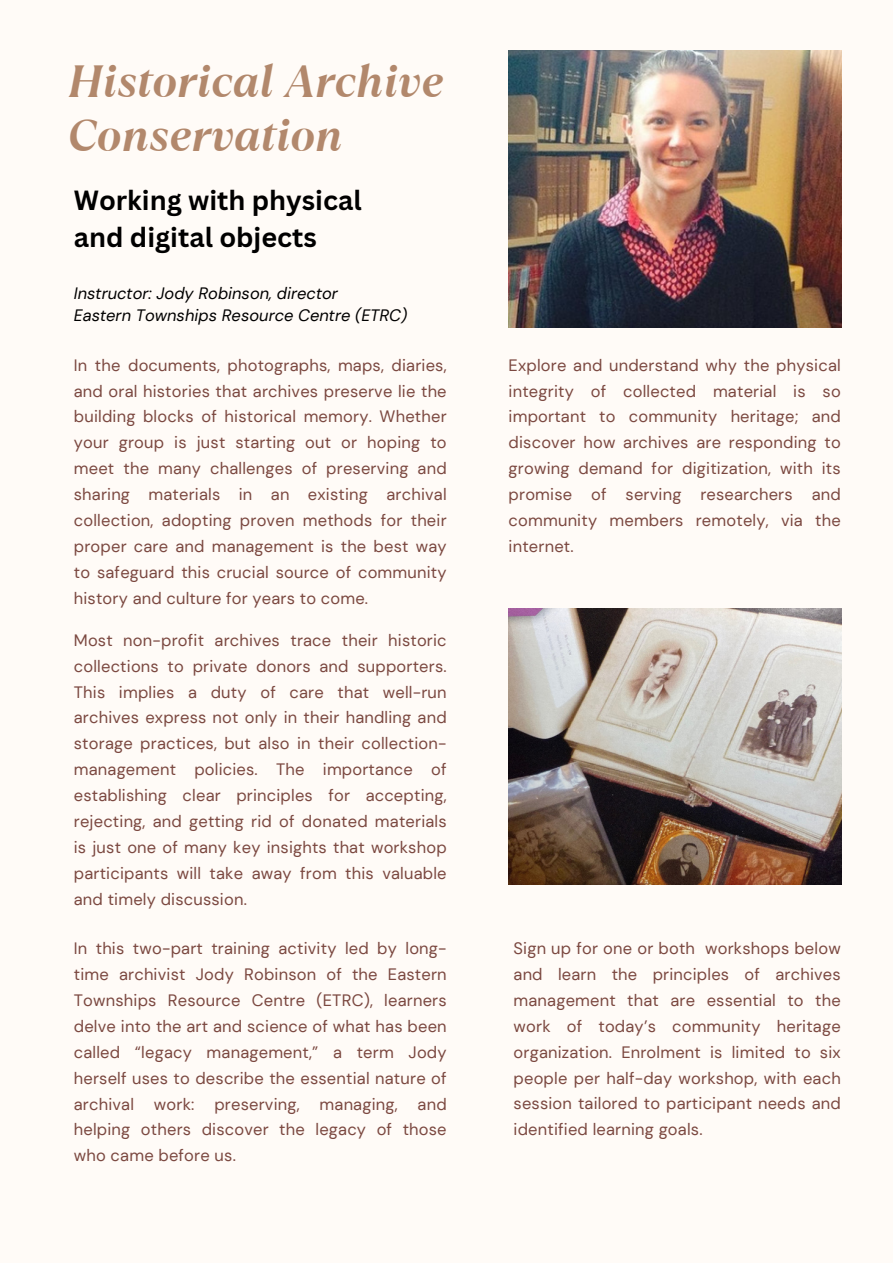
<style>
.page{position:relative;width:893px;height:1264px;background:#fff}
.page>*{position:absolute;margin:0;border:0;box-sizing:border-box;transform-origin:0 0}
.t1{font:italic 700 45px/54px "TT Ramillas";color:#b2886c}
.t2{font:700 27px "Canva Sans";color:#000}
.t3{font:16.5px/25.8px "DM Sans";letter-spacing:.01em;color:#7b4840;text-align:justify}
.t4{font:italic 16.5px "DM Sans";color:#000}
</style>
<div class="page">
<div style="left:0;top:0;width:892px;height:1262px;background:#fffbf7"></div>
<img style="left:508px;top:51px;width:333px;height:276px">
<img style="left:508px;top:608px;width:333px;height:276px">
<p class="t1" style="left:68px;top:54px;width:377px">Historical Archive<br>Conservation</p>
<p class="t2" style="left:74px;top:181px;width:289px">Working with physical</p>
<p class="t2" style="left:74px;top:218px;width:244px">and digital objects</p>
<p class="t4" style="left:74px;top:282px;width:265px">Instructor: Jody Robinson, director</p>
<p class="t4" style="left:74px;top:305px;width:335px">Eastern Townships Resource Centre (ETRC)</p>
<p class="t3" style="left:74px;top:352px;width:374px">In the documents, photographs, maps, diaries, and oral histories that archives preserve lie the building blocks of historical memory. Whether your group is just starting out or hoping to meet the many challenges of preserving and sharing materials in an existing archival collection, adopting proven methods for their proper care and management is the best way to safeguard this crucial source of community history and culture for years to come.</p>
<p class="t3" style="left:74px;top:627px;width:374px">Most non-profit archives trace their historic collections to private donors and supporters.<br>This implies a duty of care that well-run archives express not only in their handling and storage practices, but also in their collection&shy;management policies. The importance of establishing clear principles for accepting, rejecting, and getting rid of donated materials is just one of many key insights that workshop participants will take away from this valuable and timely discussion.</p>
<p class="t3" style="left:74px;top:935px;width:374px">In this two-part training activity led by long&shy;time archivist Jody Robinson of the Eastern Townships Resource Centre (ETRC), learners delve into the art and science of what has been called “legacy management,” a term Jody herself uses to describe the essential nature of archival work: preserving, managing, and helping others discover the legacy of those who came before us.</p>
<p class="t3" style="left:513px;top:935px;width:329px">Sign up for one or both workshops below and learn the principles of archives management that are essential to the work of today’s community heritage organization. Enrolment is limited to six people per half-day workshop, with each session tailored to participant needs and identified learning goals.</p>
<p class="t3" style="left:508px;top:352px;width:333px">Explore and understand why the physical integrity of collected material is so important to community heritage; and discover how archives are responding to growing demand for digitization, with its promise of serving researchers and community members remotely, via the internet.</p>
</div>
